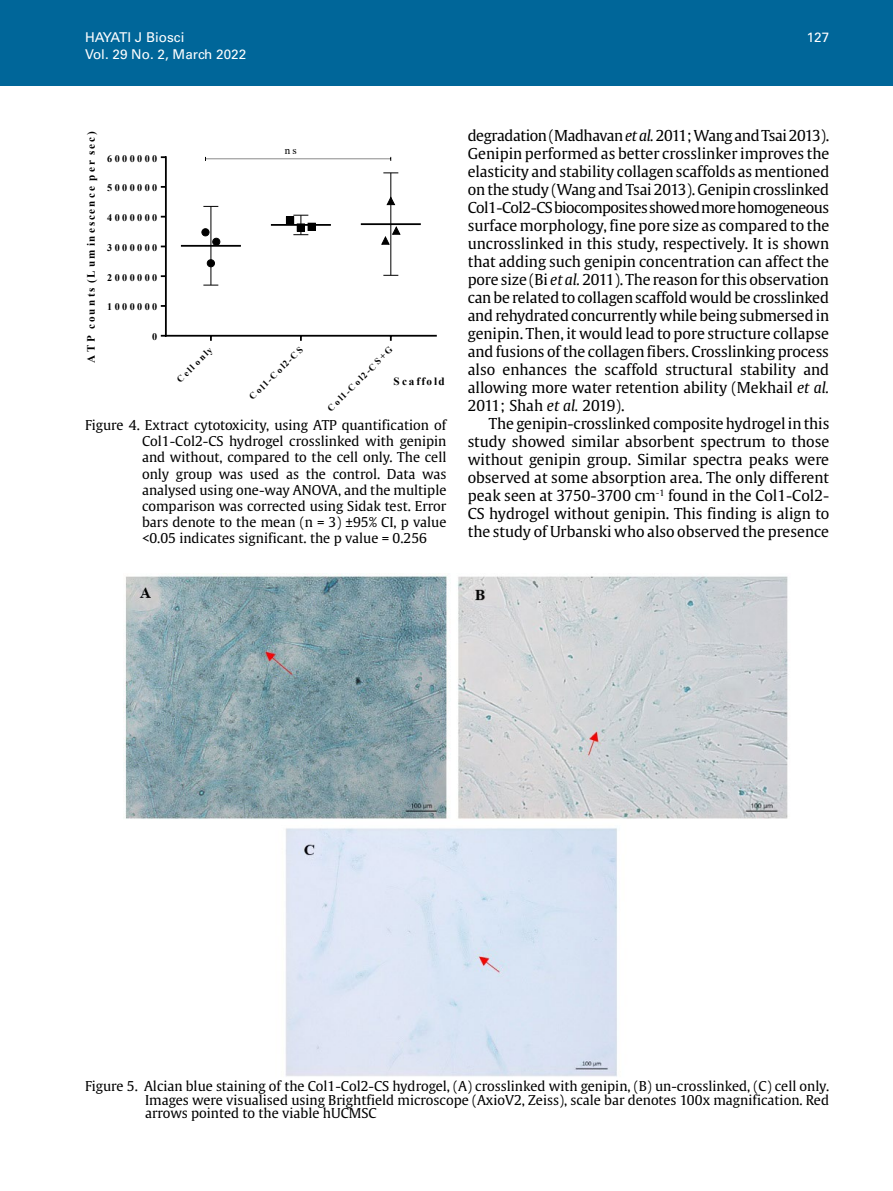
<style>
.page{position:relative;width:893px;height:1191px;background:#fff}
.page>*{position:absolute;margin:0;border:0;box-sizing:border-box;transform-origin:0 0}
.t1{font:15px/18px "Gulliver";color:#000;text-align:justify}
.t2{font:13.5px/16.2px "Gulliver";color:#000;text-align:justify}
.t3{font:13.5px "Univers LT Std";color:#fff}
.t4{font:700 11.25px "Times New Roman";letter-spacing:.18em;color:#000}
.t5{font:700 11.1px "Times New Roman";letter-spacing:.17em;color:#000}
.t6{font:11.1px "Times New Roman";color:#000}
.t7{font:700 10.05px "Times New Roman";letter-spacing:.24em;color:#000}
.t8{font:700 9.15px "Times New Roman";color:#000}
.s1{font-style:italic}
</style>
<div class="page">
<hr style="left:165px;top:335px;width:272px;height:2px;background:#000">
<hr style="left:165px;top:156px;width:2px;height:181px;background:#000">
<div style="left:213px;top:238px;width:7px;height:7px;background:#000;border-radius:50%"></div>
<div style="left:213px;top:238px;width:7px;height:7px;border:1px solid #000;border-radius:50%"></div>
<div style="left:202px;top:229px;width:7px;height:7px;background:#000;border-radius:50%"></div>
<div style="left:202px;top:229px;width:7px;height:7px;border:1px solid #000;border-radius:50%"></div>
<div style="left:207px;top:260px;width:7px;height:7px;background:#000;border-radius:50%"></div>
<div style="left:207px;top:260px;width:8px;height:7px;border:1px solid #000;border-radius:50%"></div>
<hr style="left:211px;top:206px;width:1px;height:40px;background:#000">
<svg style="left:203px;top:206px;width:15px;height:1px"></svg>
<hr style="left:211px;top:246px;width:1px;height:39px;background:#000">
<svg style="left:203px;top:285px;width:15px;height:1px"></svg>
<hr style="left:181px;top:245px;width:60px;height:2px;background:#000">
<svg style="left:286px;top:215px;width:29px;height:20px"></svg>
<hr style="left:271px;top:224px;width:60px;height:2px;background:#000">
<svg style="left:387px;top:197px;width:8px;height:8px"></svg>
<svg style="left:382px;top:227px;width:18px;height:17px"></svg>
<hr style="left:391px;top:173px;width:1px;height:51px;background:#000">
<svg style="left:383px;top:173px;width:15px;height:1px"></svg>
<hr style="left:391px;top:224px;width:1px;height:51px;background:#000">
<svg style="left:383px;top:275px;width:15px;height:1px"></svg>
<hr style="left:361px;top:223px;width:60px;height:2px;background:#000">
<svg style="left:205px;top:157px;width:186px;height:4px"></svg>
<img style="left:123px;top:573px;width:665px;height:504px">
<div style="left:0;top:0;width:893px;height:85px;background:#069"></div>
<p class="t3" style="left:85px;top:30px;width:101px">HAYATI J Biosci</p>
<p class="t3" style="left:807px;top:30px;width:24px">127</p>
<p class="t3" style="left:85px;top:46px;width:163px">Vol. 29 No. 2, March 2022</p>
<p class="t4" style="left:83px;top:363px;width:233px;rotate:-90deg">ATP counts (Lum inescence per sec)</p>
<p class="t6" style="left:285px;top:142px;width:14px">ns</p>
<p class="t7" style="left:107px;top:151px;width:52px">6000000</p>
<p class="t7" style="left:107px;top:181px;width:52px">5000000</p>
<p class="t7" style="left:107px;top:210px;width:52px">4000000</p>
<p class="t7" style="left:107px;top:240px;width:52px">3000000</p>
<p class="t7" style="left:107px;top:270px;width:52px">2000000</p>
<p class="t7" style="left:107px;top:300px;width:52px">1000000</p>
<p class="t7" style="left:152px;top:329px;width:7px">0</p>
<p class="t8" style="left:174px;top:376px;width:47px;rotate:-45deg">Cell only</p>
<p class="t8" style="left:246px;top:393px;width:73px;rotate:-45deg">Col1-Col2-CS</p>
<p class="t8" style="left:324px;top:405px;width:89px;rotate:-45deg">Col1-Col2-CS+G</p>
<p class="t5" style="left:394px;top:373px;width:53px">Scaffold</p>
<p class="t2" style="left:142px;top:417px;width:306px;text-indent:-57px">Figure 4. Extract cytotoxicity, using ATP quantification of Col1-Col2-CS hydrogel crosslinked with genipin and without, compared to the cell only. The cell only group was used as the control. Data was analysed using one-way ANOVA, and the multiple comparison was corrected using Sidak test. Error bars denote to the mean (n = 3) ±95% CI, p value &lt;0.05 indicates significant. the p value = 0.256</p>
<p class="t1" style="left:468px;top:126px;width:363px">degradation (Madhavan <span class="s1">et al.</span> 2011; Wang and Tsai 2013).<br>Genipin performed as better crosslinker improves the elasticity and stability collagen scaffolds as mentioned on the study (Wang and Tsai 2013). Genipin crosslinked Col1-Col2-CS biocomposites showed more homogeneous surface morphology, fine pore size as compared to the uncrosslinked in this study, respectively. It is shown that adding such genipin concentration can affect the pore size (Bi <span class="s1">et al.</span> 2011). The reason for this observation can be related to collagen scaffold would be crosslinked and rehydrated concurrently while being submersed in genipin. Then, it would lead to pore structure collapse and fusions of the collagen fibers. Crosslinking process also enhances the scaffold structural stability and allowing more water retention ability (Mekhail <span class="s1">et al.<br></span>2011; Shah <span class="s1">et al.</span> 2019).</p>
<p class="t1" style="left:468px;top:414px;width:363px;text-indent:21px">The genipin-crosslinked composite hydrogel in this study showed similar absorbent spectrum to those without genipin group. Similar spectra peaks were observed at some absorption area. The only different peak seen at 3750-3700 cm<sup>-1</sup> found in the Col1-Col2- CS hydrogel without genipin. This finding is align to the study of Urbanski who also observed the presence</p>
<p class="t2" style="left:145px;top:1079px;width:686px;line-height:13.5px;text-indent:-60px">Figure 5. Alcian blue staining of the Col1-Col2-CS hydrogel, (A) crosslinked with genipin, (B) un-crosslinked, (C) cell only.<br>Images were visualised using Brightfield microscope (AxioV2, Zeiss), scale bar denotes 100x magnification. Red arrows pointed to the viable hUCMSC</p>
</div>
